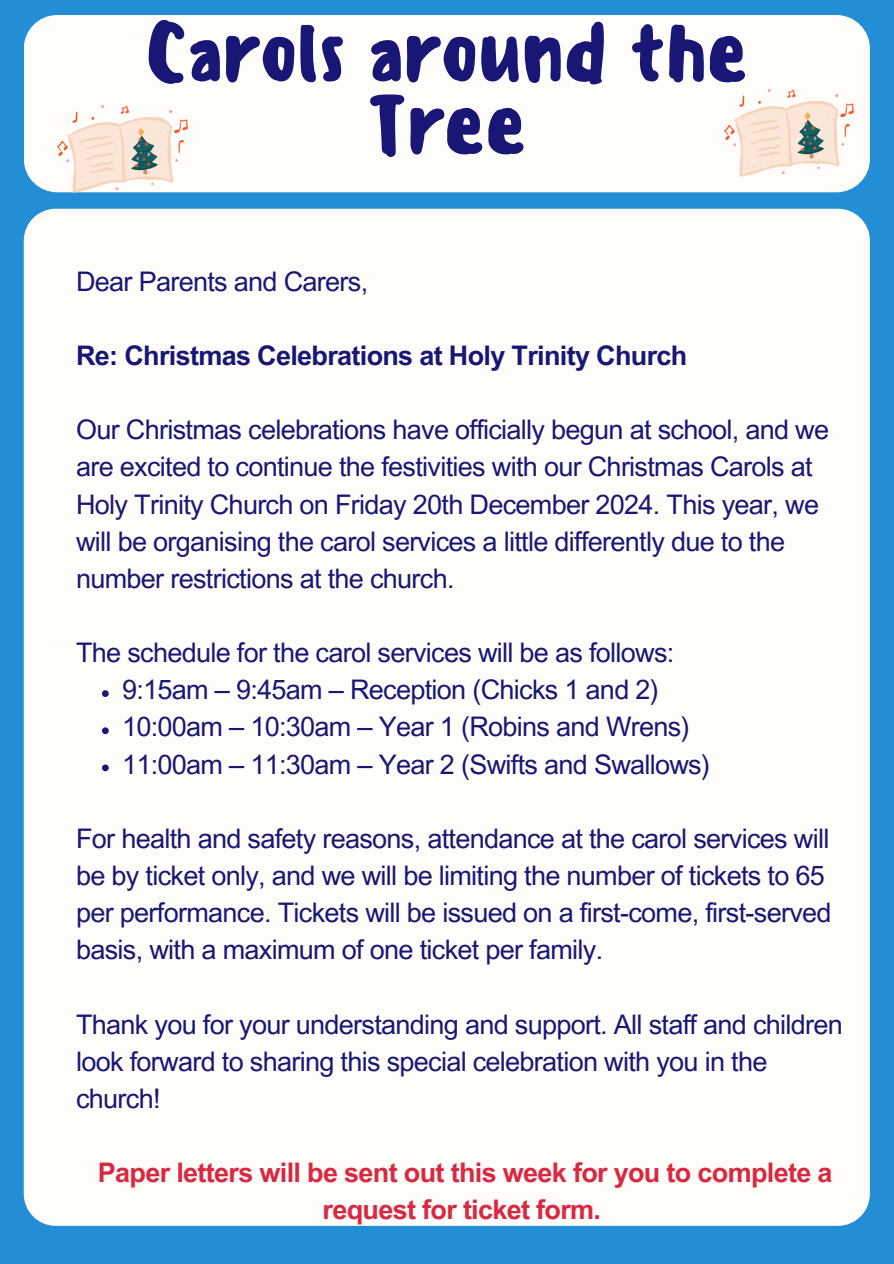
<style>
.page{position:relative;width:894px;height:1264px;background:#fff}
.page>*{position:absolute;margin:0;border:0;box-sizing:border-box;transform-origin:0 0}
.t1{font:500 80.7px/72px "Sensei";letter-spacing:-.025em;color:#181775;text-align:center}
.t2{font:27px/37.2px "Arial MT Pro";letter-spacing:-.025em;color:#181775}
.t3{font:700 27px/37.2px "Arial MT Pro";letter-spacing:-.025em;color:#da2841;text-align:center}
.t4{font:700 27px "Arial MT Pro";letter-spacing:-.025em;color:#181775}
</style>
<div class="page">
<div style="left:0;top:0;width:893px;height:1263px;background:#238ed5"></div>
<div style="left:24px;top:15px;width:845px;height:177px;background:#fffdfa;border-radius:33px"></div>
<div style="left:24px;top:209px;width:845px;height:1016px;background:#fffdfa;border-radius:32px"></div>
<img style="left:724px;top:89px;width:129px;height:87px">
<svg style="left:102px;top:690px;width:7px;height:7px"></svg>
<svg style="left:102px;top:727px;width:7px;height:7px"></svg>
<svg style="left:102px;top:764px;width:7px;height:7px"></svg>
<img style="left:58px;top:106px;width:129px;height:87px">
<h1 class="t1" style="left:144px;top:17px;width:605px">Carols around the<br>Tree</h1>
<p class="t2" style="left:76px;top:266px;width:293px">Dear Parents and Carers,</p>
<p class="t4" style="left:76px;top:345px;width:612px">Re: Christmas Celebrations at Holy Trinity Church</p>
<p class="t2" style="left:76px;top:414px;width:754px">Our Christmas celebrations have officially begun at school, and we are excited to continue the festivities with our Christmas Carols at Holy Trinity Church on Friday 20th December 2024. This year, we will be organising the carol services a little differently due to the number restrictions at the church.</p>
<h2 class="t2" style="left:76px;top:637px;width:599px">The schedule for the carol services will be as follows:</h2>
<p class="t2" style="left:122px;top:674px;width:538px">9:15am – 9:45am – Reception (Chicks 1 and 2)</p>
<p class="t2" style="left:122px;top:711px;width:569px">10:00am – 10:30am – Year 1 (Robins and Wrens)</p>
<p class="t2" style="left:122px;top:748px;width:589px">11:00am – 11:30am – Year 2 (Swifts and Swallows)</p>
<p class="t2" style="left:76px;top:823px;width:756px">For health and safety reasons, attendance at the carol services will be by ticket only, and we will be limiting the number of tickets to 65 per performance. Tickets will be issued on a first-come, first-served basis, with a maximum of one ticket per family.</p>
<p class="t2" style="left:76px;top:1008px;width:768px">Thank you for your understanding and support. All staff and children look forward to sharing this special celebration with you in the church!</p>
<p class="t3" style="left:98px;top:1157px;width:736px">Paper letters will be sent out this week for you to complete a request for ticket form.</p>
</div>
